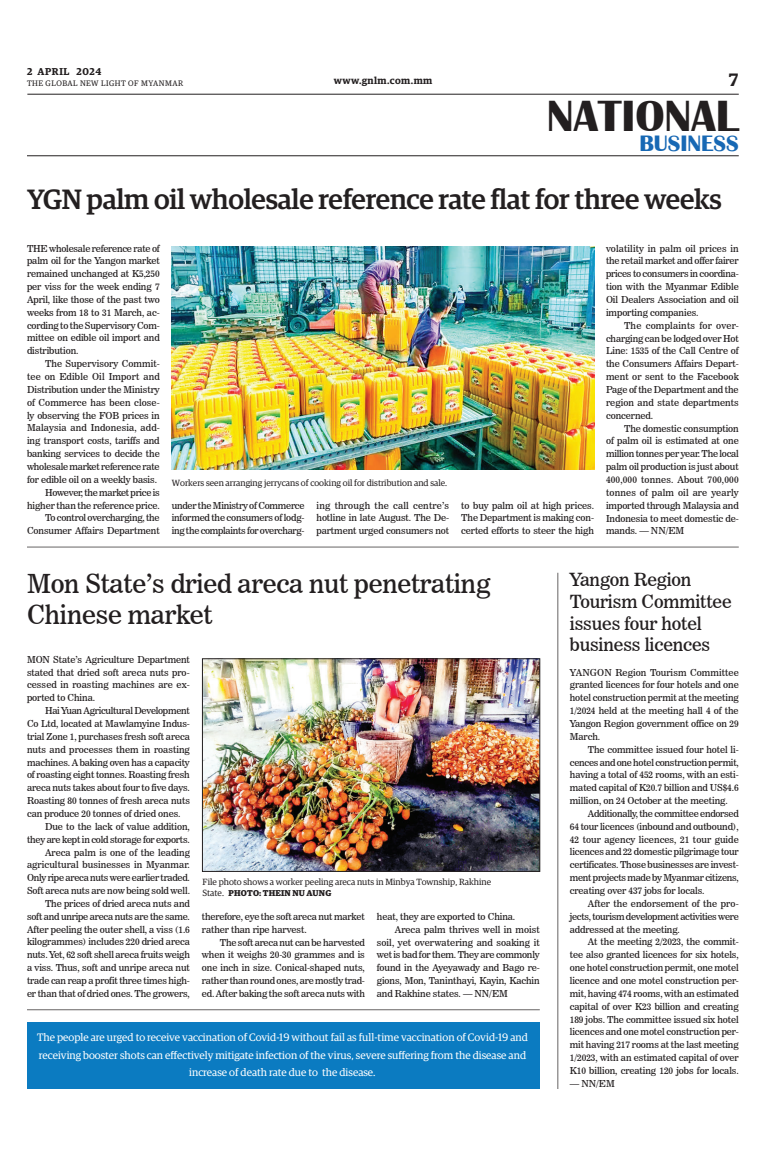
<style>
.page{position:relative;width:773px;height:1152px;background:#fff}
.page>*{position:absolute;margin:0;border:0;box-sizing:border-box;transform-origin:0 0}
.t1{font:700 45px "Britannic";color:#231f20}
._1_Clm_Head{font:500 28px "Guardian Egyp";letter-spacing:-.01em;color:#231f20}
._1_Clm_Head-2{font:26px/31.2px "News 706 BT Roman C";letter-spacing:-.01em;color:#231f20}
.t2{font:700 23px "Britannic";color:#1768b4}
._1_Clm_Head-3{font:18px/21.6px "News 706 BT Roman C";letter-spacing:-.01em;color:#231f20}
.t3{font:600 18px "Guardian Egyp";color:#231f20}
.Brief_2nd_Body{font:10.8px/17.3px "Guardian Egyp";color:#fff;text-align:center}
.t4{font:600 10px "Guardian Egyp";letter-spacing:.05em;color:#231f20}
._2nd_Body{font:9.5px/12.9px "News 706 BT Roman C";letter-spacing:-.01em;color:#231f20;text-align:justify}
.Normal_Para{font:9.5px/12.9px "News 706 BT Roman C";letter-spacing:-.01em;color:#231f20;text-align:justify}
.t5{font:9px "Guardian Egyp";color:#231f20}
.t6{font:700 8.5px "Guardian Egyp";letter-spacing:.02em;color:#231f20}
.t7{font:8px "Guardian Egyp";letter-spacing:.06em;color:#231f20}
.s1{font-weight:400;font-size:9px}
</style>
<div class="page">
<hr style="left:27px;top:94px;width:711px;height:1px;background:#231f20">
<hr style="left:27px;top:156px;width:711px;height:1px;background:#231f20">
<img style="left:172px;top:247px;width:422px;height:222px">
<hr style="left:27px;top:547px;width:711px;height:1px;background:#231f20">
<img style="left:204px;top:661px;width:334px;height:209px">
<div style="left:202px;top:659px;width:338px;height:213px;border:1px solid #231f20"></div>
<div style="left:27px;top:1023px;width:512px;height:66px;background:#0b7bc1"></div>
<hr style="left:27px;top:1010px;width:512px;height:1px;background:#231f20">
<hr style="left:557px;top:573px;width:1px;height:516px;background:#231f20">
<p class="t4" style="left:27px;top:64px;width:76px">2 APRIL 2024</p>
<p class="t7" style="left:27px;top:78px;width:158px">THE GLOBAL NEW LIGHT OF MYANMAR</p>
<p class="t4" style="left:334px;top:73px;width:100px">www.gnlm.com.mm</p>
<h3 class="t3" style="left:729px;top:67px;width:11px">7</h3>
<h1 class="t1" style="left:547px;top:91px;width:193px">NATIONAL</h1>
<h3 class="t2" style="left:639px;top:131px;width:101px">BUSINESS</h3>
<p class="_1_Clm_Head" style="left:27px;top:180px;width:696px">YGN palm oil wholesale reference rate flat for three weeks</p>
<p class="Normal_Para" style="left:27px;top:242px;width:134px">THE wholesale reference rate of palm oil for the Yangon market remained unchanged at K5,250 per viss for the week ending 7<br>April, like those of the past two weeks from 18 to 31 March, ac&shy;cording to the Supervisory Com&shy;mittee on edible oil import and distribution.</p>
<p class="_2nd_Body" style="left:27px;top:357px;width:134px;text-indent:18px">The Supervisory Commit&shy;tee on Edible Oil Import and Distribution under the Ministry of Commerce has been close&shy;ly observing the FOB prices in Malaysia and Indonesia, add&shy;ing transport costs, tariffs and banking services to decide the wholesale market reference rate for edible oil on a weekly basis.</p>
<p class="_2nd_Body" style="left:27px;top:486px;width:134px;text-align:right">However, the market price is higher than the reference price.</p>
<p class="_2nd_Body" style="left:27px;top:512px;width:134px;text-align:right">To control overcharging, the<br>Consumer Affairs Department</p>
<p class="t5" style="left:172px;top:476px;width:277px">Workers seen arranging jerrycans of cooking oil for distribution and sale.</p>
<p class="_2nd_Body" style="left:172px;top:499px;width:134px">under the Ministry of Commerce informed the consumers of lodg&shy;ing the complaints for overcharg-</p>
<p class="_2nd_Body" style="left:316px;top:499px;width:134px">ing through the call centre’s hotline in late August. The De&shy;partment urged consumers not</p>
<p class="_2nd_Body" style="left:461px;top:499px;width:134px">to buy palm oil at high prices.<br>The Department is making con&shy;certed efforts to steer the high</p>
<p class="_2nd_Body" style="left:606px;top:242px;width:134px">volatility in palm oil prices in the retail market and offer fairer prices to consumers in coordina&shy;tion with the Myanmar Edible Oil Dealers Association and oil importing companies.</p>
<p class="_2nd_Body" style="left:606px;top:319px;width:134px;text-indent:18px">The complaints for over&shy;charging can be lodged over Hot Line: 1535 of the Call Centre of the Consumers Affairs Depart&shy;ment or sent to the Facebook Page of the Department and the region and state departments concerned.</p>
<p class="_2nd_Body" style="left:606px;top:422px;width:134px;text-indent:18px">The domestic consumption of palm oil is estimated at one million tonnes per year. The local palm oil production is just about 400,000 tonnes. About 700,000 tonnes of palm oil are yearly imported through Malaysia and Indonesia to meet domestic de&shy;mands. — NN/EM</p>
<p class="_1_Clm_Head-2" style="left:27px;top:568px;width:465px">Mon State’s dried areca nut penetrating<br>Chinese market</p>
<p class="Normal_Para" style="left:27px;top:653px;width:164px">MON State’s Agriculture Department stated that dried soft areca nuts pro&shy;cessed in roasting machines are ex&shy;ported to China.</p>
<p class="_2nd_Body" style="left:27px;top:704px;width:164px;text-indent:18px">Hai Yuan Agricultural Development Co Ltd, located at Mawlamyine Indus&shy;trial Zone 1, purchases fresh soft areca nuts and processes them in roasting machines. A baking oven has a capacity of roasting eight tonnes. Roasting fresh areca nuts takes about four to five days.<br>Roasting 80 tonnes of fresh areca nuts can produce 20 tonnes of dried ones.</p>
<p class="_2nd_Body" style="left:27px;top:820px;width:164px;text-align:right">Due to the lack of value addition, they are kept in cold storage for exports.</p>
<p class="_2nd_Body" style="left:27px;top:846px;width:164px;text-indent:18px">Areca palm is one of the leading agricultural businesses in Myanmar.<br>Only ripe areca nuts were earlier traded.<br>Soft areca nuts are now being sold well.</p>
<p class="_2nd_Body" style="left:27px;top:897px;width:164px;text-indent:18px">The prices of dried areca nuts and soft and unripe areca nuts are the same.<br>After peeling the outer shell, a viss (1.6 kilogrammes) includes 220 dried areca nuts. Yet, 62 soft shell areca fruits weigh a viss. Thus, soft and unripe areca nut trade can reap a profit three times high&shy;er than that of dried ones. The growers,</p>
<p class="t5" style="left:202px;top:876px;width:290px">File photo shows a worker peeling areca nuts in Minbya Township, Rakhine</p>
<p class="t6" style="left:202px;top:887px;width:130px"><span class="s1">State.</span> PHOTO: THEIN NU AUNG</p>
<p class="_2nd_Body" style="left:202px;top:910px;width:164px">therefore, eye the soft areca nut market rather than ripe harvest.</p>
<p class="_2nd_Body" style="left:202px;top:936px;width:164px;text-indent:18px">The soft areca nut can be harvested when it weighs 20-30 grammes and is one inch in size. Conical-shaped nuts, rather than round ones, are mostly trad&shy;ed. After baking the soft areca nuts with</p>
<p class="_2nd_Body" style="left:377px;top:910px;width:140px">heat, they are exported to China.</p>
<p class="_2nd_Body" style="left:377px;top:923px;width:164px;text-indent:18px">Areca palm thrives well in moist soil, yet overwatering and soaking it wet is bad for them. They are commonly found in the Ayeyawady and Bago re&shy;gions, Mon, Taninthayi, Kayin, Kachin and Rakhine states. — NN/EM</p>
<p class="Brief_2nd_Body" style="left:37px;top:1028px;width:492px">The people are urged to receive vaccination of Covid-19 without fail as full-time vaccination of Covid-19 and receiving booster shots can effectively mitigate infection of the virus, severe suffering from the disease and increase of death rate due to the disease.</p>
<p class="_1_Clm_Head-3" style="left:570px;top:569px;width:163px">Yangon Region<br>Tourism Committee issues four hotel business licences</p>
<p class="Normal_Para" style="left:570px;top:666px;width:170px">YANGON Region Tourism Committee granted licences for four hotels and one hotel construction permit at the meeting 1/2024 held at the meeting hall 4 of the Yangon Region government office on 29<br>March.</p>
<p class="_2nd_Body" style="left:570px;top:743px;width:170px;text-indent:18px">The committee issued four hotel li&shy;cences and one hotel construction permit, having a total of 452 rooms, with an esti&shy;mated capital of K20.7 billion and US$4.6 million, on 24 October at the meeting.</p>
<p class="_2nd_Body" style="left:570px;top:807px;width:170px;text-indent:18px">Additionally, the committee endorsed 64 tour licences (inbound and outbound), 42 tour agency licences, 21 tour guide licences and 22 domestic pilgrimage tour certificates. Those businesses are invest&shy;ment projects made by Myanmar citizens, creating over 437 jobs for locals.</p>
<p class="_2nd_Body" style="left:570px;top:897px;width:170px;text-indent:18px">After the endorsement of the pro&shy;jects, tourism development activities were addressed at the meeting.</p>
<p class="_2nd_Body" style="left:570px;top:936px;width:170px;text-indent:18px">At the meeting 2/2023, the commit&shy;tee also granted licences for six hotels, one hotel construction permit, one motel licence and one motel construction per&shy;mit, having 474 rooms, with an estimated capital of over K23 billion and creating 189 jobs. The committee issued six hotel licences and one motel construction per&shy;mit having 217 rooms at the last meeting 1/2023, with an estimated capital of over K10 billion, creating 120 jobs for locals.</p>
<p class="_2nd_Body" style="left:570px;top:1077px;width:46px">— NN/EM</p>
</div>
